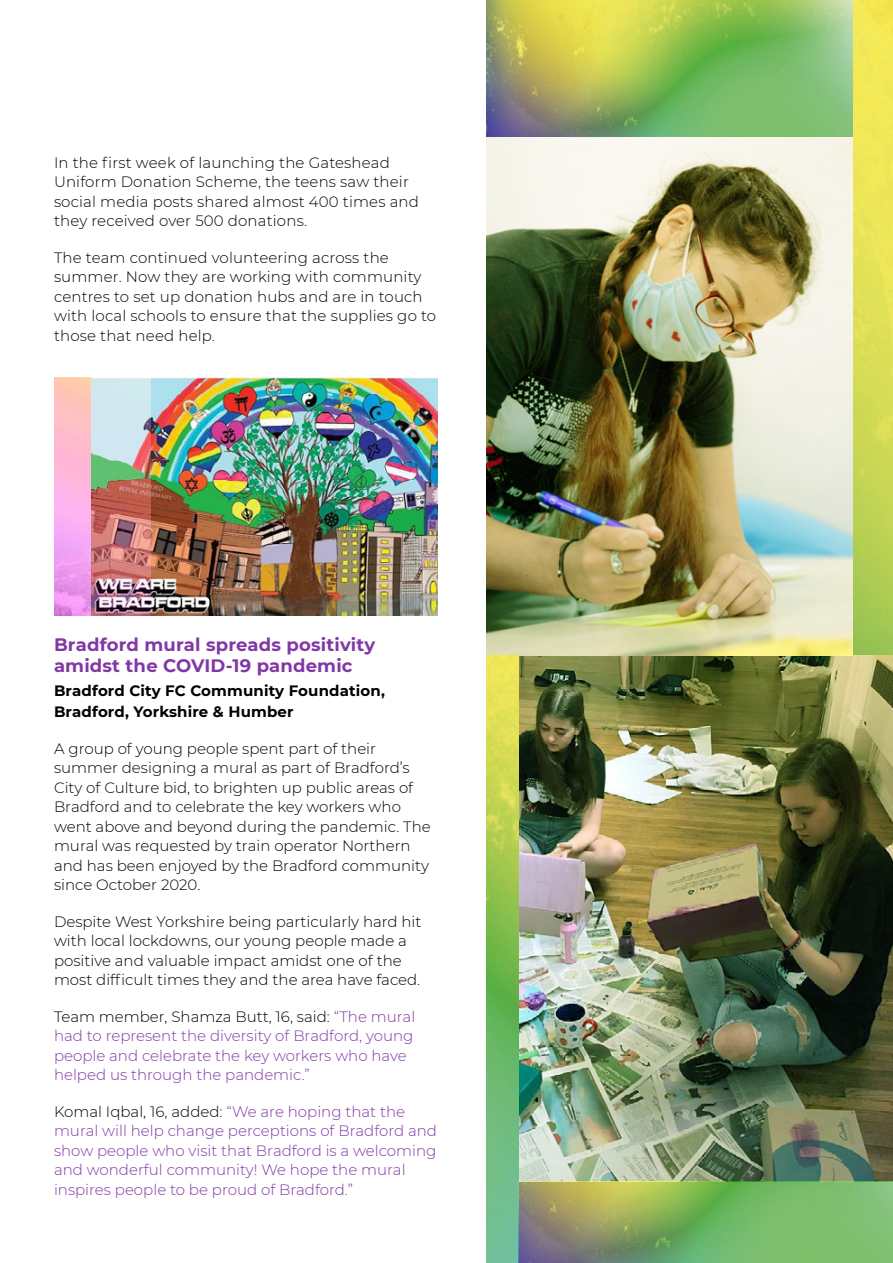
<style>
.page{position:relative;width:893px;height:1263px;background:#fff}
.page>*{position:absolute;margin:0;border:0;box-sizing:border-box;transform-origin:0 0}
.t1{font:700 18px/21px "Montserrat";letter-spacing:.01em;color:#8138a6}
.t2{font:300 15px/19.5px "Montserrat";color:#000}
.t3{font:300 15px/19.5px "Montserrat";color:#8138a6}
.t4{font:700 15px/21px "Montserrat";letter-spacing:.01em;color:#000}
.s1{color:#000}
</style>
<div class="page">
<img style="left:150px;top:377px;width:287px;height:239px">
<img style="left:54px;top:377px;width:96px;height:239px">
<img style="left:487px;top:0;width:406px;height:1181px">
<svg style="left:519px;top:1181px;width:374px;height:82px;background:#82ad67"></svg>
<img style="left:487px;top:0;width:366px;height:136px">
<p class="t2" style="left:54px;top:152px;width:337px">In the first week of launching the Gateshead</p>
<p class="t2" style="left:54px;top:172px;width:366px">Uniform Donation Scheme, the teens saw their social media posts shared almost 400 times and they received over 500 donations.</p>
<p class="t2" style="left:54px;top:247px;width:384px">The team continued volunteering across the summer. Now they are working with community centres to set up donation hubs and are in touch with local schools to ensure that the supplies go to those that need help.</p>
<p class="t1" style="left:54px;top:633px;width:323px">Bradford mural spreads positivity amidst the COVID-19 pandemic</p>
<p class="t4" style="left:54px;top:679px;width:332px">Bradford City FC Community Foundation,<br>Bradford, Yorkshire &amp; Humber</p>
<p class="t2" style="left:54px;top:738px;width:378px">A group of young people spent part of their summer designing a mural as part of Bradford’s City of Culture bid, to brighten up public areas of Bradford and to celebrate the key workers who went above and beyond during the pandemic. The mural was requested by train operator Northern and has been enjoyed by the Bradford community since October 2020.</p>
<p class="t2" style="left:54px;top:911px;width:369px">Despite West Yorkshire being particularly hard hit with local lockdowns, our young people made a positive and valuable impact amidst one of the</p>
<p class="t2" style="left:54px;top:969px;width:368px">most difficult times they and the area have faced.</p>
<p class="t3" style="left:54px;top:1006px;width:363px"><span class="s1">Team member, Shamza Butt, 16, said:</span> “The mural had to represent the diversity of Bradford, young people and celebrate the key workers who have helped us through the pandemic.”</p>
<p class="t3" style="left:54px;top:1101px;width:385px"><span class="s1">Komal Iqbal, 16, added:</span> “We are hoping that the mural will help change perceptions of Bradford and show people who visit that Bradford is a welcoming and wonderful community! We hope the mural inspires people to be proud of Bradford.”</p>
</div>
